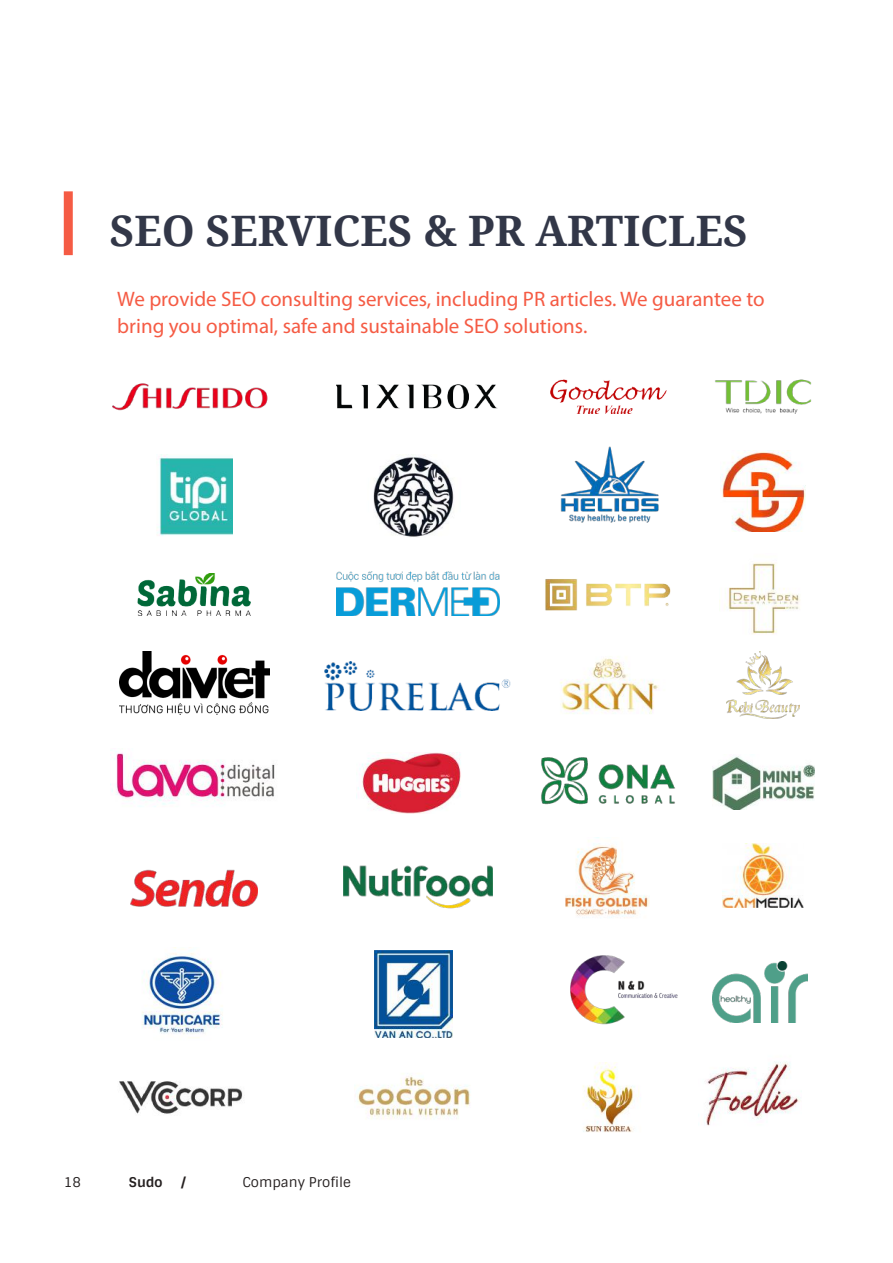
<style>
.page{position:relative;width:893px;height:1263px;background:#fff}
.page>*{position:absolute;margin:0;border:0;box-sizing:border-box;transform-origin:0 0}
.t1{font:700 42px "Noto Serif";color:#323748}
.t2{font:21px/27px "Myriad Pro";color:#f55b44}
.t3{font:13.5px "Sintony";color:#241f1f}
.t4{font:700 13.5px "Sintony";color:#241f1f}
</style>
<div class="page">
<div style="left:64px;top:191px;width:9px;height:64px;background:#f55b44"></div>
<img style="left:112px;top:383px;width:156px;height:28px">
<img style="left:337px;top:384px;width:160px;height:25px">
<img style="left:550px;top:380px;width:116px;height:33px">
<img style="left:715px;top:379px;width:97px;height:35px">
<img style="left:157px;top:455px;width:76px;height:81px">
<img style="left:373px;top:456px;width:81px;height:81px">
<img style="left:560px;top:446px;width:99px;height:77px">
<img style="left:137px;top:573px;width:114px;height:43px">
<img style="left:721px;top:452px;width:84px;height:80px">
<img style="left:337px;top:571px;width:162px;height:44px">
<img style="left:545px;top:579px;width:126px;height:32px">
<img style="left:719px;top:562px;width:81px;height:72px">
<img style="left:119px;top:651px;width:150px;height:63px">
<img style="left:325px;top:661px;width:186px;height:49px">
<img style="left:560px;top:658px;width:99px;height:56px">
<img style="left:726px;top:651px;width:73px;height:67px">
<img style="left:110px;top:750px;width:165px;height:57px">
<img style="left:356px;top:753px;width:105px;height:61px">
<img style="left:541px;top:757px;width:134px;height:48px">
<img style="left:713px;top:756px;width:101px;height:54px">
<img style="left:131px;top:869px;width:127px;height:38px">
<img style="left:565px;top:844px;width:84px;height:74px">
<img style="left:722px;top:843px;width:82px;height:65px">
<img style="left:344px;top:865px;width:148px;height:44px">
<img style="left:142px;top:953px;width:81px;height:85px">
<img style="left:375px;top:951px;width:77px;height:87px">
<img style="left:357px;top:1075px;width:113px;height:44px">
<img style="left:713px;top:961px;width:94px;height:61px">
<img style="left:119px;top:1081px;width:124px;height:33px">
<img style="left:570px;top:955px;width:108px;height:70px">
<img style="left:583px;top:1062px;width:56px;height:70px">
<img style="left:706px;top:1061px;width:94px;height:65px">
<h1 class="t1" style="left:110px;top:201px;width:639px">SEO SERVICES &amp; PR ARTICLES</h1>
<p class="t2" style="left:117px;top:285px;width:649px">We provide SEO consulting services, including PR articles. We guarantee to bring you optimal, safe and sustainable SEO solutions.</p>
<p class="t3" style="left:64px;top:1174px;width:19px">18</p>
<p class="t4" style="left:129px;top:1174px;width:35px">Sudo</p>
<p class="t4" style="left:181px;top:1174px;width:6px">/</p>
<p class="t3" style="left:242px;top:1174px;width:110px">Company Profile</p>
</div>
